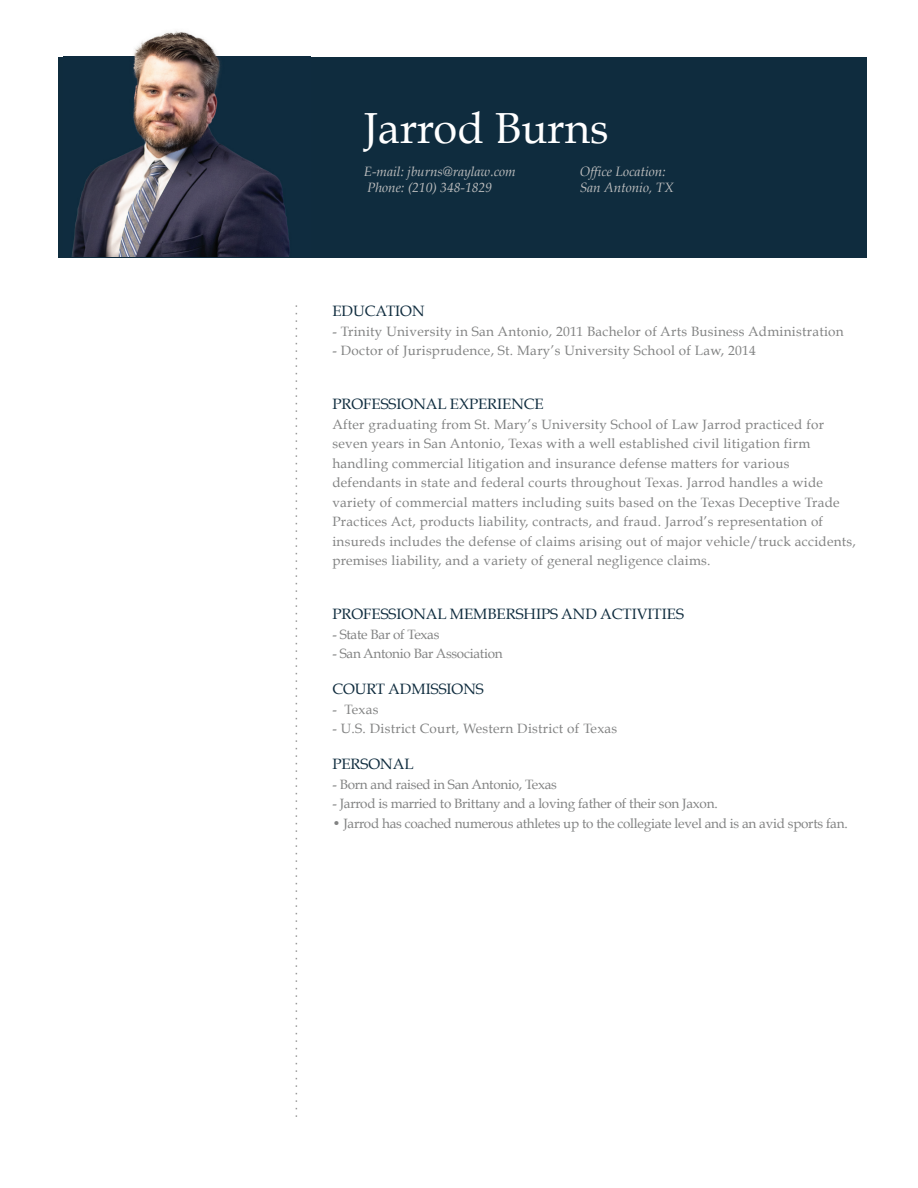
<style>
.page{position:relative;width:918px;height:1188px;background:#fff}
.page>*{position:absolute;margin:0;border:0;box-sizing:border-box;transform-origin:0 0}
.t1{font:43.5px "Book Antiqua";color:#fff}
.t2{font:15px "Book Antiqua";color:#0f2c3e}
.t3{font:13.5px/19.5px "Book Antiqua";letter-spacing:.02em;color:#828383}
.t4{font:13.5px "Book Antiqua";letter-spacing:-.02em;color:#828383}
.t5{font:italic 13.5px/16.2px "Book Antiqua";color:#c0c0c0}
</style>
<div class="page">
<div style="left:58px;top:57px;width:809px;height:200px;background:#0f2c3e"></div>
<svg style="left:296px;top:305px;width:1px;height:812px"></svg>
<img style="left:64px;top:31px;width:246px;height:225px">
<p class="t1" style="left:364px;top:101px;width:246px">Jarrod Burns</p>
<p class="t5" style="left:364px;top:164px;width:153px">E-mail: jburns@raylaw.com<br>Phone: (210) 348-1829</p>
<p class="t5" style="left:580px;top:164px;width:96px">Office Location:<br>San Antonio, TX</p>
<p class="t2" style="left:332px;top:302px;width:94px">EDUCATION</p>
<p class="t3" style="left:332px;top:321px;width:513px">- Trinity University in San Antonio, 2011 Bachelor of Arts Business Administration</p>
<p class="t3" style="left:332px;top:341px;width:425px">- Doctor of Jurisprudence, St. Mary’s University School of Law, 2014</p>
<p class="t2" style="left:332px;top:395px;width:213px">PROFESSIONAL EXPERIENCE</p>
<p class="t3" style="left:332px;top:414px;width:525px">After graduating from St. Mary’s University School of Law Jarrod practiced for seven years in San Antonio, Texas with a well established civil litigation firm handling commercial litigation and insurance defense matters for various defendants in state and federal courts throughout Texas. Jarrod handles a wide variety of commercial matters including suits based on the Texas Deceptive Trade Practices Act, products liability, contracts, and fraud. Jarrod’s representation of insureds includes the defense of claims arising out of major vehicle/truck accidents, premises liability, and a variety of general negligence claims.</p>
<p class="t2" style="left:332px;top:605px;width:353px">PROFESSIONAL MEMBERSHIPS AND ACTIVITIES</p>
<p class="t4" style="left:332px;top:626px;width:109px">- State Bar of Texas</p>
<p class="t4" style="left:332px;top:645px;width:172px">- San Antonio Bar Association</p>
<p class="t2" style="left:332px;top:680px;width:153px">COURT ADMISSIONS</p>
<p class="t3" style="left:332px;top:699px;width:48px">- Texas</p>
<p class="t3" style="left:332px;top:719px;width:286px">- U.S. District Court, Western District of Texas</p>
<p class="t2" style="left:332px;top:755px;width:83px">PERSONAL</p>
<p class="t4" style="left:332px;top:776px;width:226px">- Born and raised in San Antonio, Texas</p>
<p class="t4" style="left:332px;top:795px;width:387px">- Jarrod is married to Brittany and a loving father of their son Jaxon.</p>
<p class="t4" style="left:332px;top:815px;width:517px">• Jarrod has coached numerous athletes up to the collegiate level and is an avid sports fan.</p>
</div>
